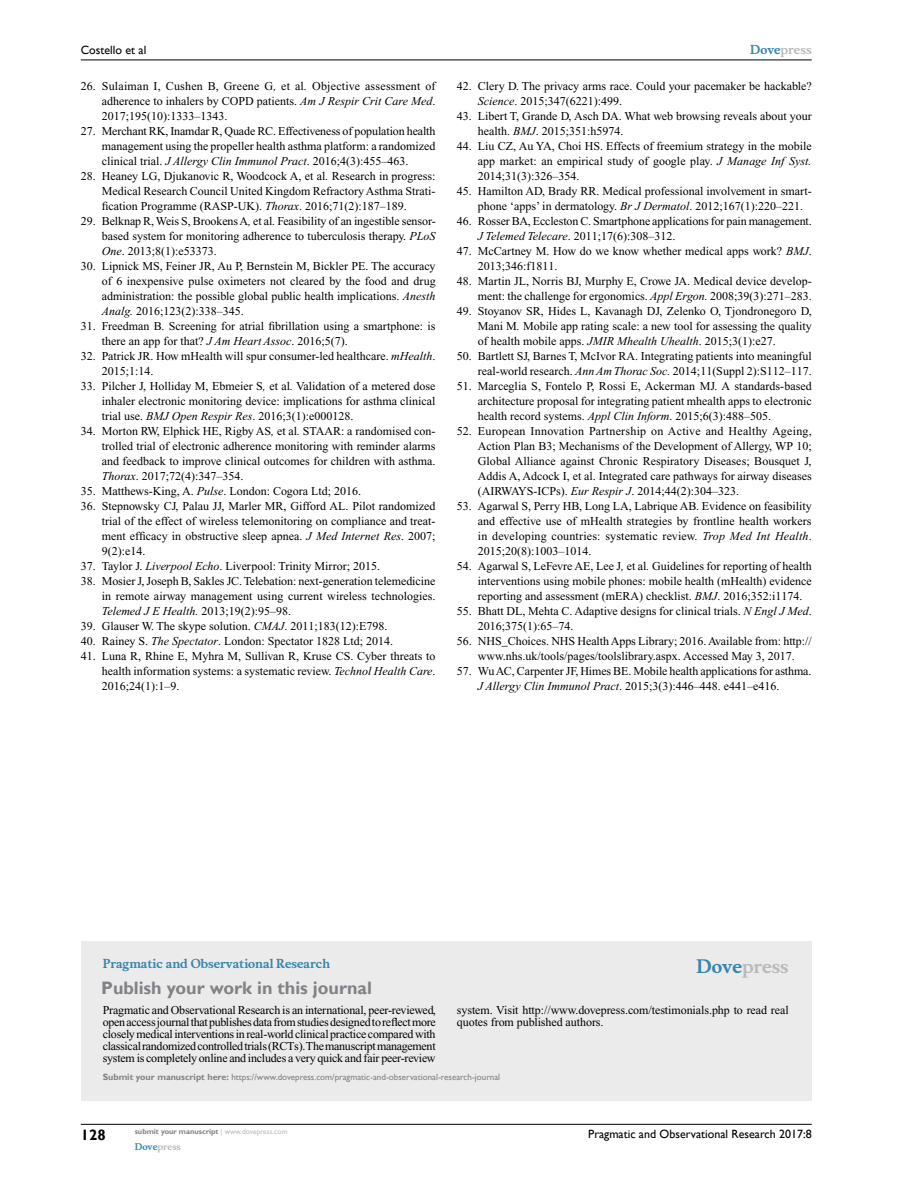
<style>
.page{position:relative;width:918px;height:1188px;background:#fff}
.page>*{position:absolute;margin:0;border:0;box-sizing:border-box;transform-origin:0 0}
.t1{font:700 18px "Gill Sans";color:#808285}
.t2{font:700 18px "Musee";color:#b8babc}
.t3{font:700 15px "Gill Sans";color:#000}
.t4{font:12px/15px "Times New Roman";color:#000;text-align:justify}
.t5{font:12px "Gill Sans";color:#000}
.t6{font:700 12px "Musee";color:#3785ad}
.t7{font:700 12px "Musee";color:#b8babc}
.t8{font:9px "Gill Sans";color:#808285}
.t9{font:700 9px "Musee";color:#b8babc}
.t10{font:700 7.5px "Gill Sans";color:#808285}
.s1{font-style:italic}
.s2{color:#3785ad}
.s3{font-weight:700}
.s4{font-weight:400;color:#b8babc}
</style>
<div class="page">
<div style="left:81px;top:941px;width:731px;height:160px;background:#ebebec"></div>
<hr style="left:81px;top:1124px;width:731px;height:1px;background:#000">
<hr style="left:81px;top:60px;width:731px;height:1px;background:#000">
<p class="t5" style="left:81px;top:43px;width:67px">Costello et al</p>
<p class="t4" style="left:102px;top:79px;width:335px;text-indent:-21px">26. Sulaiman I, Cushen B, Greene G<span class="s1">,</span> et al<span class="s1">.</span> Objective assessment of adherence to inhalers by COPD patients. <span class="s1">Am J Respir Crit Care Med</span>.<br>2017;195(10):1333–1343.</p>
<p class="t4" style="left:102px;top:124px;width:335px;text-indent:-21px">27. Merchant RK, Inamdar R, Quade RC. Effectiveness of population health management using the propeller health asthma platform: a randomized clinical trial. <span class="s1">J Allergy Clin Immunol Pract</span>. 2016;4(3):455–463.</p>
<p class="t4" style="left:102px;top:169px;width:335px;text-indent:-21px">28. Heaney LG, Djukanovic R, Woodcock A, et al<span class="s1">.</span> Research in progress:<br>Medical Research Council United Kingdom Refractory Asthma Strati&shy;fication Programme (RASP-UK). <span class="s1">Thorax</span>. 2016;71(2):187–189.</p>
<p class="t4" style="left:102px;top:214px;width:335px;text-indent:-21px">29. Belknap R, Weis S, Brookens A<span class="s1">,</span> et al<span class="s1">.</span> Feasibility of an ingestible sensor&shy;based system for monitoring adherence to tuberculosis therapy. <span class="s1">PLoS One</span>. 2013;8(1):e53373.</p>
<p class="t4" style="left:102px;top:259px;width:336px;text-indent:-21px">30. Lipnick MS, Feiner JR, Au P, Bernstein M, Bickler PE. The accuracy of 6 inexpensive pulse oximeters not cleared by the food and drug administration: the possible global public health implications. <span class="s1">Anesth Analg.</span> 2016;123(2):338–345.</p>
<p class="t4" style="left:102px;top:319px;width:335px;text-indent:-21px">31. Freedman B. Screening for atrial fibrillation using a smartphone: is there an app for that? <span class="s1">J Am Heart Assoc</span>. 2016;5(7).</p>
<p class="t4" style="left:102px;top:349px;width:335px;text-indent:-21px">32. Patrick JR. How mHealth will spur consumer-led healthcare. <span class="s1">mHealth</span>.<br>2015;1:14.</p>
<p class="t4" style="left:102px;top:379px;width:335px;text-indent:-21px">33. Pilcher J, Holliday M, Ebmeier S<span class="s1">,</span> et al<span class="s1">.</span> Validation of a metered dose inhaler electronic monitoring device: implications for asthma clinical trial use. <span class="s1">BMJ Open Respir Res</span>. 2016;3(1):e000128.</p>
<p class="t4" style="left:102px;top:424px;width:335px;text-indent:-21px">34. Morton RW, Elphick HE, Rigby AS<span class="s1">,</span> et al<span class="s1">.</span> STAAR: a randomised con&shy;trolled trial of electronic adherence monitoring with reminder alarms and feedback to improve clinical outcomes for children with asthma.<br><span class="s1">Thorax</span>. 2017;72(4):347–354.</p>
<p class="t4" style="left:81px;top:484px;width:282px">35. Matthews-King, A. <span class="s1">Pulse</span>. London: Cogora Ltd; 2016.</p>
<p class="t4" style="left:102px;top:499px;width:335px;text-indent:-21px">36. Stepnowsky CJ, Palau JJ, Marler MR, Gifford AL. Pilot randomized trial of the effect of wireless telemonitoring on compliance and treat&shy;ment efficacy in obstructive sleep apnea. <span class="s1">J Med Internet Res</span>. 2007; 9(2):e14.</p>
<p class="t4" style="left:81px;top:559px;width:301px">37. Taylor J. <span class="s1">Liverpool Echo</span>. Liverpool: Trinity Mirror; 2015.</p>
<p class="t4" style="left:102px;top:574px;width:335px;text-indent:-21px">38. Mosier J, Joseph B, Sakles JC. Telebation: next-generation telemedicine in remote airway management using current wireless technologies.<br><span class="s1">Telemed J E Health.</span> 2013;19(2):95–98.</p>
<p class="t4" style="left:81px;top:619px;width:308px">39. Glauser W. The skype solution. <span class="s1">CMAJ</span>. 2011;183(12):E798.</p>
<p class="t4" style="left:81px;top:634px;width:314px">40. Rainey S. <span class="s1">The Spectator</span>. London: Spectator 1828 Ltd; 2014.</p>
<p class="t4" style="left:102px;top:649px;width:335px;text-indent:-21px">41. Luna R, Rhine E, Myhra M, Sullivan R, Kruse CS. Cyber threats to health information systems: a systematic review. <span class="s1">Technol Health Care</span>.<br>2016;24(1):1–9.</p>
<p class="t7" style="left:750px;top:43px;width:63px"><span class="s2">Dove</span>press</p>
<p class="t4" style="left:478px;top:79px;width:335px;text-indent:-21px">42. Clery D. The privacy arms race. Could your pacemaker be hackable?<br><span class="s1">Science</span>. 2015;347(6221):499.</p>
<p class="t4" style="left:478px;top:109px;width:335px;text-indent:-21px">43. Libert T, Grande D, Asch DA. What web browsing reveals about your health. <span class="s1">BMJ</span>. 2015;351:h5974.</p>
<p class="t4" style="left:478px;top:139px;width:335px;text-indent:-21px">44. Liu CZ, Au YA, Choi HS. Effects of freemium strategy in the mobile app market: an empirical study of google play. <span class="s1">J Manage Inf Syst.<br></span>2014;31(3):326–354.</p>
<p class="t4" style="left:478px;top:184px;width:335px;text-indent:-21px">45. Hamilton AD, Brady RR. Medical professional involvement in smart&shy;phone ‘apps’ in dermatology. <span class="s1">Br J Dermatol</span>. 2012;167(1):220–221.</p>
<p class="t4" style="left:478px;top:214px;width:335px;text-indent:-21px">46. Rosser BA, Eccleston C. Smartphone applications for pain management.<br><span class="s1">J Telemed Telecare</span>. 2011;17(6):308–312.</p>
<p class="t4" style="left:478px;top:244px;width:335px;text-indent:-21px">47. McCartney M. How do we know whether medical apps work? <span class="s1">BMJ</span>.<br>2013;346:f1811.</p>
<p class="t4" style="left:457px;top:274px;width:356px;text-align:right">48. Martin JL, Norris BJ, Murphy E, Crowe JA. Medical device develop&shy;ment: the challenge for ergonomics. <span class="s1">Appl Ergon.</span> 2008;39(3):271–283.</p>
<p class="t4" style="left:478px;top:304px;width:335px;text-indent:-21px">49. Stoyanov SR, Hides L, Kavanagh DJ, Zelenko O, Tjondronegoro D, Mani M<span class="s1">.</span> Mobile app rating scale: a new tool for assessing the quality of health mobile apps. <span class="s1">JMIR Mhealth Uhealth</span>. 2015;3(1):e27.</p>
<p class="t4" style="left:457px;top:349px;width:356px;text-align:right">50. Bartlett SJ, Barnes T, McIvor RA. Integrating patients into meaningful real-world research. <span class="s1">Ann Am Thorac Soc.</span> 2014;11(Suppl 2):S112–117.</p>
<p class="t4" style="left:478px;top:379px;width:335px;text-indent:-21px">51. Marceglia S, Fontelo P, Rossi E, Ackerman MJ. A standards-based architecture proposal for integrating patient mhealth apps to electronic health record systems. <span class="s1">Appl Clin Inform</span>. 2015;6(3):488–505.</p>
<p class="t4" style="left:478px;top:424px;width:335px;text-indent:-21px">52. European Innovation Partnership on Active and Healthy Ageing, Action Plan B3; Mechanisms of the Development of Allergy, WP 10; Global Alliance against Chronic Respiratory Diseases; Bousquet J, Addis A, Adcock I, et al. Integrated care pathways for airway diseases (AIRWAYS-ICPs). <span class="s1">Eur Respir J</span>. 2014;44(2):304–323.</p>
<p class="t4" style="left:478px;top:499px;width:335px;text-indent:-21px">53. Agarwal S, Perry HB, Long LA, Labrique AB. Evidence on feasibility and effective use of mHealth strategies by frontline health workers in developing countries: systematic review. <span class="s1">Trop Med Int Health</span>.<br>2015;20(8):1003–1014.</p>
<p class="t4" style="left:478px;top:559px;width:335px;text-indent:-21px">54. Agarwal S, LeFevre AE, Lee J<span class="s1">,</span> et al<span class="s1">.</span> Guidelines for reporting of health interventions using mobile phones: mobile health (mHealth) evidence reporting and assessment (mERA) checklist. <span class="s1">BMJ</span>. 2016;352:i1174.</p>
<p class="t4" style="left:478px;top:604px;width:335px;text-indent:-21px">55. Bhatt DL, Mehta C. Adaptive designs for clinical trials. <span class="s1">N Engl J Med</span>.<br>2016;375(1):65–74.</p>
<p class="t4" style="left:457px;top:634px;width:356px;text-align:center">56. NHS_Choices. NHS Health Apps Library; 2016. Available from: http:// www.nhs.uk/tools/pages/toolslibrary.aspx. Accessed May 3, 2017.</p>
<p class="t4" style="left:478px;top:664px;width:335px;text-indent:-21px">57. Wu AC, Carpenter JF, Himes BE. Mobile health applications for asthma.<br><span class="s1">J Allergy Clin Immunol Pract</span>. 2015;3(3):446–448. e441–e416.</p>
<p class="t6" style="left:103px;top:956px;width:229px">Pragmatic and Observational Research</p>
<h1 class="t1" style="left:101px;top:977px;width:272px">Publish your work in this journal</h1>
<h1 class="t2" style="left:697px;top:955px;width:94px"><span class="s2">Dove</span>press</h1>
<p class="t4" style="left:103px;top:1004px;width:335px;line-height:12px">Pragmatic and Observational Research is an international, peer-reviewed, open access journal that publishes data from studies designed to reflect more closely medical interventions in real-world clinical practice compared with classical randomized controlled trials (RCTs). The manuscript management system is completely online and includes a very quick and fair peer-review</p>
<p class="t4" style="left:457px;top:1004px;width:333px;line-height:12px">system. Visit http://www.dovepress.com/testimonials.php to read real quotes from published authors.</p>
<p class="t8" style="left:103px;top:1072px;width:399px"><span class="s3">Submit your manuscript here:</span> https://www.dovepress.com/pragmatic-and-observational-research-journal</p>
<p class="t3" style="left:81px;top:1126px;width:26px">128</p>
<p class="t10" style="left:135px;top:1127px;width:154px">submit your manuscript <span class="s4">| www.dovepress.com</span></p>
<p class="t9" style="left:135px;top:1141px;width:48px"><span class="s2">Dove</span>press</p>
<p class="t5" style="left:588px;top:1127px;width:225px">Pragmatic and Observational Research 2017:8</p>
</div>
